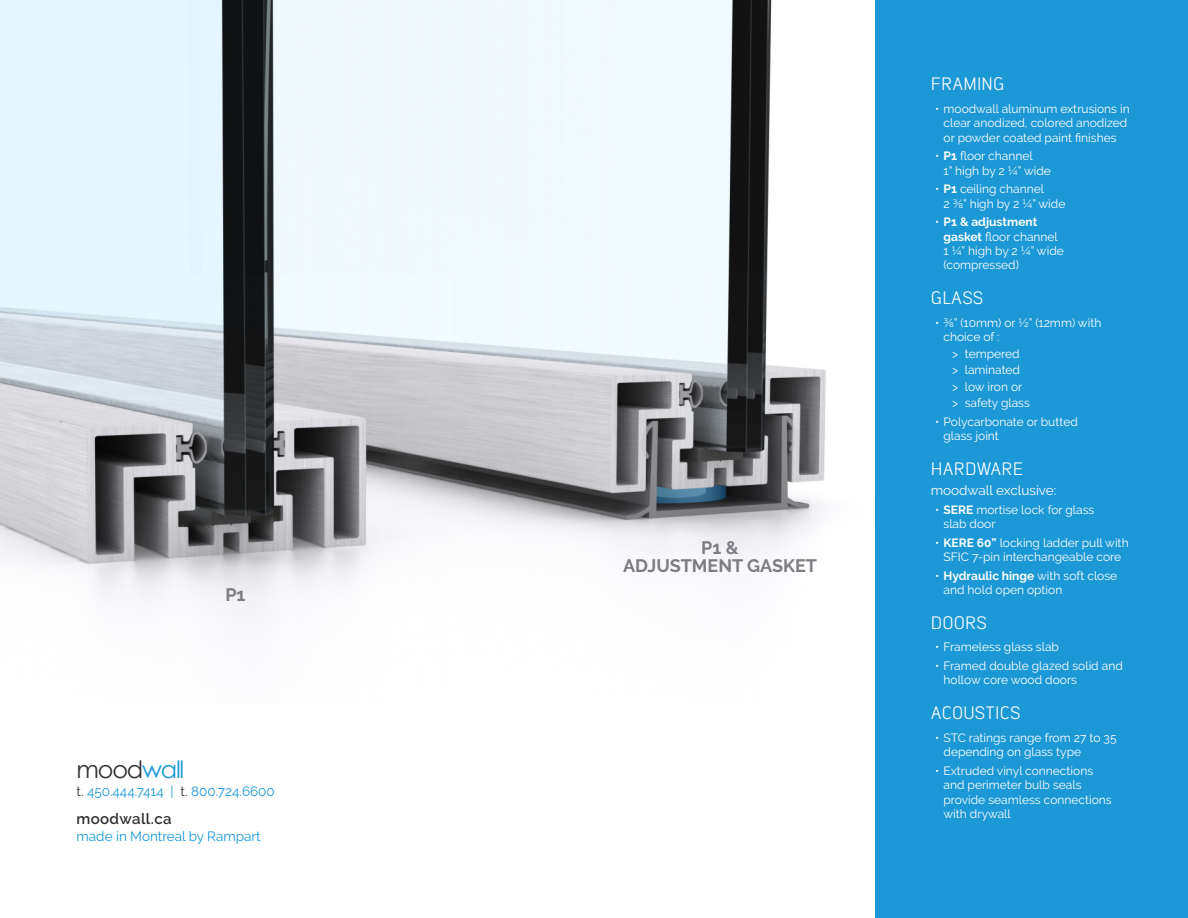
<style>
.page{position:relative;width:1188px;height:918px;background:#fff}
.page>*{position:absolute;margin:0;border:0;box-sizing:border-box;transform-origin:0 0}
.t1{font:24px "Century Gothic";letter-spacing:-.05em;color:#1a98d6}
.L2{font:18px "Lintel";letter-spacing:.01em;color:#fff}
.t2{font:700 18px "Raleway";color:#7b7d82}
.t3{font:600 15px "Raleway";letter-spacing:.025em;color:#313131}
.t4{font:13.5px "Raleway";color:#1a98d6}
.L3{font:13.5px "Raleway";color:#fff}
.t5{font:12px/14.4px "Raleway";color:#fff}
.s1{color:#323232}
.s2{color:#313131}
.s3{font-weight:700}
</style>
<div class="page">
<img style="left:0;top:0;width:826px;height:614px">
<div style="left:875px;top:0;width:313px;height:918px;background:#1b98d5"></div>
<p class="t2" style="left:225px;top:585px;width:22px">P1</p>
<p class="t1" style="left:77px;top:752px;width:109px"><span class="s1">mo</span><span class="s2">od</span>wall</p>
<p class="t4" style="left:77px;top:783px;width:200px"><span class="s2">t.</span> 450.444.7414 | <span class="s2">t.</span> 800.724.6600</p>
<p class="t3" style="left:77px;top:810px;width:97px">moodwall.ca</p>
<p class="t4" style="left:77px;top:828px;width:186px">made in Montreal by Rampart</p>
<p class="t2" style="left:701px;top:538px;width:39px">P1 &amp;</p>
<p class="t2" style="left:623px;top:556px;width:196px">ADJUSTMENT GASKET</p>
<p class="L2" style="left:931px;top:71px;width:75px">FRAMING</p>
<p class="t5" style="left:935px;top:101px;width:196px;text-align:center">• moodwall aluminum extrusions in clear anodized, colored anodized or powder coated paint finishes</p>
<p class="t5" style="left:944px;top:149px;width:109px;text-indent:-9px">• <span class="s3">P1</span> floor channel<br>1” high by 2 ¼” wide</p>
<p class="t5" style="left:944px;top:182px;width:123px;text-indent:-9px">• <span class="s3">P1</span> ceiling channel<br>2 ⅜” high by 2 ¼” wide</p>
<p class="t5" style="left:944px;top:215px;width:122px;text-indent:-9px">• <span class="s3">P1 &amp; adjustment gasket</span> floor channel<br>1 ¼” high by 2 ¼” wide (compressed)</p>
<p class="L2" style="left:931px;top:285px;width:54px">GLASS</p>
<p class="t5" style="left:944px;top:315px;width:159px;text-indent:-9px">• ⅜” (10mm) or ½” (12mm) with choice of :</p>
<p class="t5" style="left:952px;top:346px;width:69px">&gt; tempered</p>
<p class="t5" style="left:952px;top:363px;width:70px">&gt; laminated</p>
<p class="t5" style="left:952px;top:379px;width:72px">&gt; low iron or</p>
<p class="t5" style="left:952px;top:396px;width:79px">&gt; safety glass</p>
<p class="t5" style="left:944px;top:414px;width:136px;text-indent:-9px">• Polycarbonate or butted glass joint</p>
<p class="L2" style="left:931px;top:456px;width:94px">HARDWARE</p>
<p class="L3" style="left:931px;top:482px;width:127px">moodwall exclusive:</p>
<p class="t5" style="left:944px;top:502px;width:152px;text-indent:-9px">• <span class="s3">SERE</span> mortise lock for glass slab door</p>
<p class="t5" style="left:935px;top:535px;width:195px;text-align:center">• <span class="s3">KERE 60”</span> locking ladder pull with<br>SFIC 7-pin interchangeable core</p>
<p class="t5" style="left:944px;top:568px;width:175px;text-indent:-9px">• <span class="s3">Hydraulic hinge</span> with soft close and hold open option</p>
<p class="L2" style="left:931px;top:610px;width:58px">DOORS</p>
<p class="t5" style="left:935px;top:640px;width:125px">• Frameless glass slab</p>
<p class="t5" style="left:944px;top:659px;width:181px;text-indent:-9px">• Framed double glazed solid and hollow core wood doors</p>
<p class="L2" style="left:931px;top:700px;width:91px">ACOUSTICS</p>
<p class="t5" style="left:944px;top:730px;width:175px;text-indent:-9px">• STC ratings range from 27 to 35 depending on glass type</p>
<p class="t5" style="left:944px;top:763px;width:170px;text-indent:-9px">• Extruded vinyl connections and perimeter bulb seals provide seamless connections with drywall</p>
</div>
